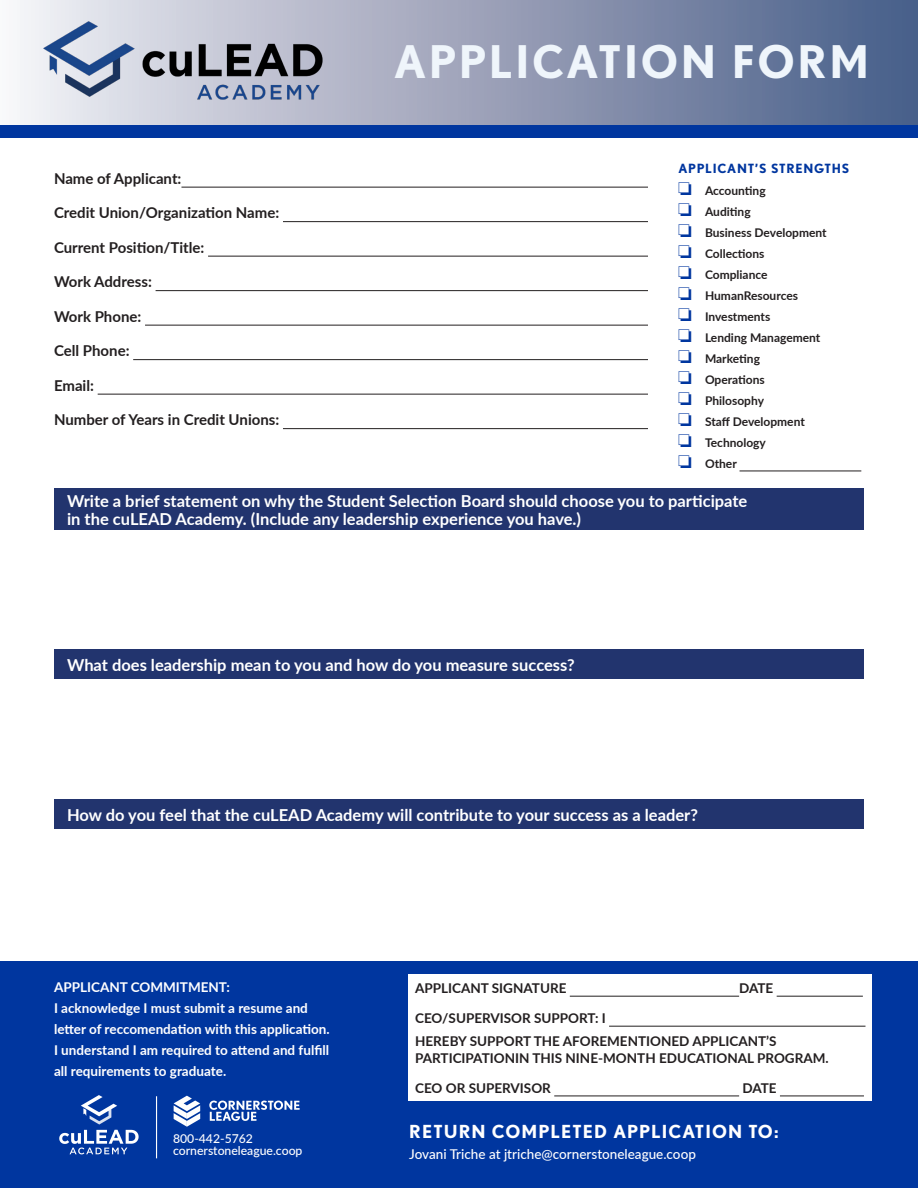
<style>
.page{position:relative;width:918px;height:1188px;background:#fff}
.page>*{position:absolute;margin:0;border:0;box-sizing:border-box;transform-origin:0 0}
.t1{font:700 45px "Nobel";letter-spacing:.06em;color:#eff5fb}
.t2{font:700 18px "Nobel";letter-spacing:.06em;color:#fff}
.t3{font:700 16.5px/18px "Lato";color:#fff}
.t4{font:700 15px "Lato";color:#231f20}
.t5{font:700 13.5px/21px "Lato";color:#fff}
.t6{font:700 13.5px/16.5px "Lato";color:#231f20}
.t7{font:500 13.5px "Lato";color:#fff}
.t8{font:700 12.75px "Nobel";letter-spacing:.06em;color:#00369f}
.t9{font:500 12.15px "Lato";color:#fff}
.t10{font:700 12px "Lato";color:#231f20}
.s1{color:#00369f}
</style>
<div class="page">
<div style="left:54px;top:489px;width:810px;height:41px;background:#22346e"></div>
<div style="left:54px;top:650px;width:810px;height:29px;background:#22346e"></div>
<div style="left:54px;top:800px;width:810px;height:29px;background:#22346e"></div>
<div style="left:0;top:125px;width:918px;height:12px;background:#00369f"></div>
<div style="left:0;top:0;width:918px;height:124px;background:linear-gradient(to right,#f4f1f4,#485c86)"></div>
<div style="left:0;top:961px;width:918px;height:227px;background:#00369f"></div>
<img style="left:44px;top:22px;width:280px;height:83px">
<hr style="left:181px;top:187px;width:467px;height:1px;background:#231f20">
<hr style="left:283px;top:221px;width:365px;height:1px;background:#231f20">
<hr style="left:208px;top:256px;width:440px;height:1px;background:#231f20">
<hr style="left:156px;top:290px;width:492px;height:1px;background:#231f20">
<hr style="left:145px;top:325px;width:503px;height:1px;background:#231f20">
<hr style="left:133px;top:359px;width:515px;height:1px;background:#231f20">
<hr style="left:98px;top:394px;width:550px;height:1px;background:#231f20">
<hr style="left:283px;top:428px;width:365px;height:1px;background:#231f20">
<hr style="left:740px;top:471px;width:121px;height:1px;background:#231f20">
<div style="left:408px;top:974px;width:464px;height:127px;background:#fff"></div>
<hr style="left:570px;top:996px;width:169px;height:1px;background:#231f20">
<hr style="left:777px;top:996px;width:86px;height:1px;background:#231f20">
<hr style="left:609px;top:1026px;width:257px;height:1px;background:#231f20">
<hr style="left:554px;top:1096px;width:185px;height:1px;background:#231f20">
<hr style="left:780px;top:1096px;width:84px;height:1px;background:#231f20">
<svg style="left:59px;top:1095px;width:80px;height:60px"></svg>
<svg style="left:174px;top:1095px;width:126px;height:32px"></svg>
<hr style="left:156px;top:1096px;width:1px;height:62px;background:#fff">
<p class="t4" style="left:54px;top:167px;width:129px">Name of Applicant:</p>
<p class="t4" style="left:54px;top:202px;width:227px">Credit Union/Organization Name:</p>
<p class="t4" style="left:54px;top:236px;width:152px">Current Position/Title:</p>
<p class="t4" style="left:54px;top:271px;width:99px">Work Address:</p>
<p class="t4" style="left:54px;top:305px;width:89px">Work Phone:</p>
<p class="t4" style="left:54px;top:340px;width:77px">Cell Phone:</p>
<p class="t4" style="left:54px;top:374px;width:42px">Email:</p>
<p class="t4" style="left:54px;top:409px;width:227px">Number of Years in Credit Unions:</p>
<p class="t1" style="left:394px;top:35px;width:477px">APPLICATION FORM</p>
<p class="t8" style="left:679px;top:161px;width:172px">APPLICANT’S STRENGTHS</p>
<p class="t10" style="left:678px;top:182px;width:89px"><span class="s1">❏</span> Accounting</p>
<p class="t10" style="left:678px;top:203px;width:74px"><span class="s1">❏</span> Auditing</p>
<p class="t10" style="left:678px;top:224px;width:150px"><span class="s1">❏</span> Business Development</p>
<p class="t10" style="left:678px;top:245px;width:88px"><span class="s1">❏</span> Collections</p>
<p class="t10" style="left:678px;top:266px;width:91px"><span class="s1">❏</span> Compliance</p>
<p class="t10" style="left:678px;top:287px;width:121px"><span class="s1">❏</span> HumanResources</p>
<p class="t10" style="left:678px;top:308px;width:94px"><span class="s1">❏</span> Investments</p>
<p class="t10" style="left:678px;top:329px;width:144px"><span class="s1">❏</span> Lending Management</p>
<p class="t10" style="left:678px;top:350px;width:84px"><span class="s1">❏</span> Marketing</p>
<p class="t10" style="left:678px;top:371px;width:88px"><span class="s1">❏</span> Operations</p>
<p class="t10" style="left:678px;top:392px;width:88px"><span class="s1">❏</span> Philosophy</p>
<p class="t10" style="left:678px;top:413px;width:128px"><span class="s1">❏</span> Staff Development</p>
<p class="t10" style="left:678px;top:434px;width:89px"><span class="s1">❏</span> Technology</p>
<p class="t10" style="left:678px;top:455px;width:60px"><span class="s1">❏</span> Other</p>
<p class="t3" style="left:67px;top:491px;width:682px">Write a brief statement on why the Student Selection Board should choose you to participate in the cuLEAD Academy. (Include any leadership experience you have.)</p>
<p class="t3" style="left:67px;top:655px;width:509px">What does leadership mean to you and how do you measure success?</p>
<p class="t3" style="left:67px;top:805px;width:632px">How do you feel that the cuLEAD Academy will contribute to your success as a leader?</p>
<p class="t5" style="left:54px;top:976px;width:177px">APPLICANT COMMITMENT:</p>
<p class="t5" style="left:54px;top:997px;width:277px">I acknowledge I must submit a resume and letter of reccomendation with this application.<br>I understand I am required to attend and fulfill all requirements to graduate.</p>
<p class="t9" style="left:173px;top:1130px;width:81px">800-442-5762</p>
<p class="t9" style="left:173px;top:1142px;width:131px">cornerstoneleague.coop</p>
<p class="t6" style="left:415px;top:979px;width:153px">APPLICANT SIGNATURE</p>
<p class="t6" style="left:739px;top:979px;width:36px">DATE</p>
<p class="t6" style="left:415px;top:1009px;width:192px">CEO/SUPERVISOR SUPPORT: I</p>
<p class="t6" style="left:415px;top:1033px;width:415px">HEREBY SUPPORT THE AFOREMENTIONED APPLICANT’S<br>PARTICIPATIONIN THIS NINE-MONTH EDUCATIONAL PROGRAM.</p>
<p class="t6" style="left:415px;top:1079px;width:137px">CEO OR SUPERVISOR</p>
<p class="t6" style="left:742px;top:1079px;width:36px">DATE</p>
<p class="t2" style="left:409px;top:1121px;width:371px">RETURN COMPLETED APPLICATION TO:</p>
<p class="t7" style="left:409px;top:1145px;width:288px">Jovani Triche at jtriche@cornerstoneleague.coop</p>
</div>
